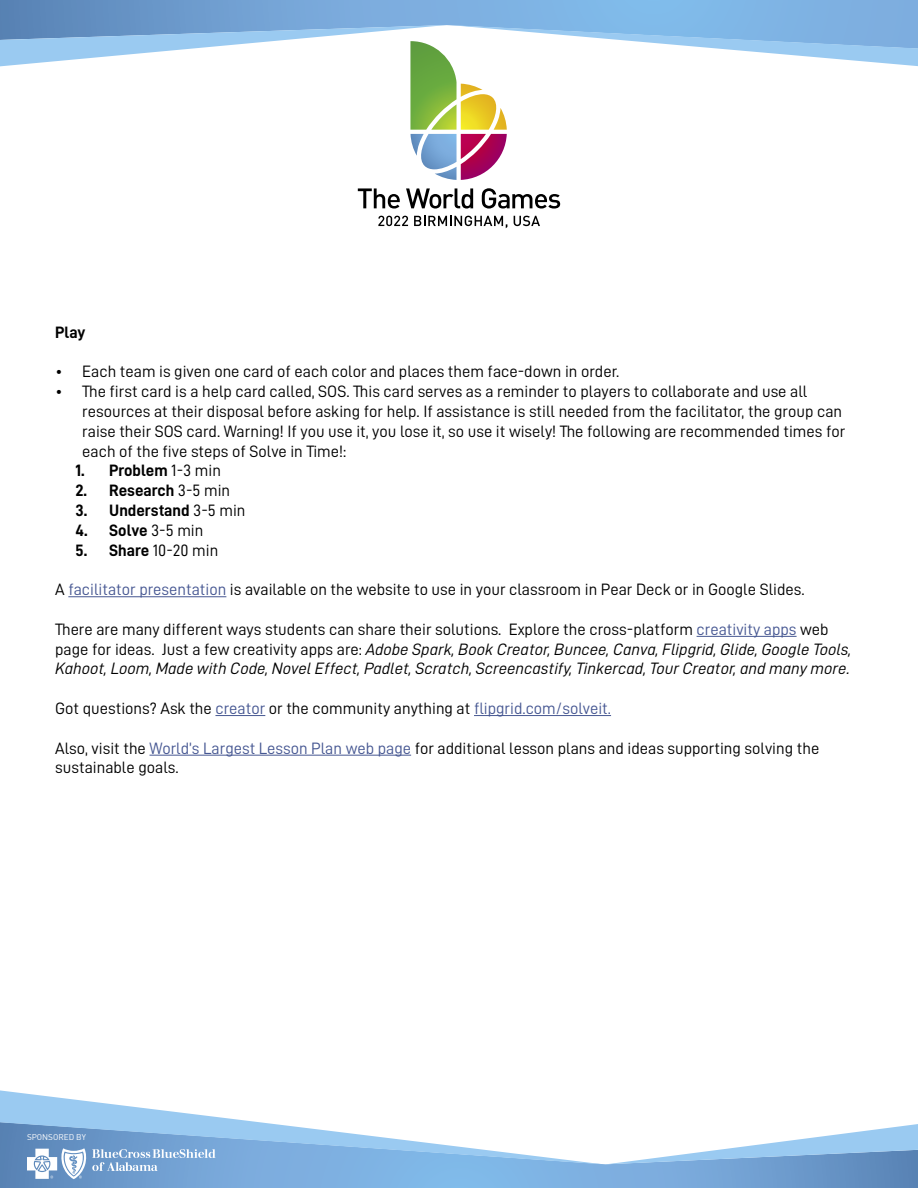
<style>
.page{position:relative;width:918px;height:1188px;background:#fff}
.page>*{position:absolute;margin:0;border:0;box-sizing:border-box;transform-origin:0 0}
.t1{font:16.5px/19.8px "D DIN";color:#000}
.t2{font:16.5px/19.8px "D DIN Italic";color:#000}
.t3{font:16.5px "D DIN Bold";color:#000}
.t4{font:8.25px "DIN";color:#fff}
.s1{font-family:"D DIN"}
.s2{font-family:"D DIN Bold"}
.s3{color:#465792}
</style>
<div class="page">
<svg style="left:0;top:0;width:918px;height:25px"></svg>
<svg style="left:358px;top:188px;width:42px;height:21px"></svg>
<svg style="left:406px;top:188px;width:67px;height:21px"></svg>
<svg style="left:482px;top:188px;width:78px;height:21px"></svg>
<svg style="left:0;top:25px;width:918px;height:155px"></svg>
<svg style="left:378px;top:216px;width:30px;height:10px"></svg>
<svg style="left:414px;top:216px;width:93px;height:12px"></svg>
<svg style="left:514px;top:216px;width:26px;height:10px"></svg>
<svg style="left:0;top:1164px;width:918px;height:24px"></svg>
<svg style="left:609px;top:1124px;width:309px;height:40px"></svg>
<svg style="left:0;top:1090px;width:600px;height:74px"></svg>
<hr style="left:68px;top:596px;width:158px;height:1px;background:#465792">
<hr style="left:697px;top:636px;width:100px;height:1px;background:#465792">
<hr style="left:215px;top:715px;width:50px;height:1px;background:#465792">
<hr style="left:474px;top:715px;width:137px;height:1px;background:#465792">
<hr style="left:150px;top:755px;width:261px;height:1px;background:#465792">
<svg style="left:27px;top:1148px;width:189px;height:31px"></svg>
<p class="t3" style="left:55px;top:323px;width:32px">Play</p>
<p class="t1" style="left:55px;top:361px;width:566px">• Each team is given one card of each color and places them face-down in order.</p>
<p class="t1" style="left:82px;top:381px;width:765px;text-indent:-27px">• The first card is a help card called, SOS. This card serves as a reminder to players to collaborate and use all resources at their disposal before asking for help. If assistance is still needed from the facilitator, the group can raise their SOS card. Warning! If you use it, you lose it, so use it wisely! The following are recommended times for each of the five steps of Solve in Time!:</p>
<p class="t3" style="left:75px;top:461px;width:147px">1. Problem <span class="s1">1-3 min</span></p>
<p class="t3" style="left:75px;top:481px;width:156px">2. Research <span class="s1">3-5 min</span></p>
<p class="t3" style="left:75px;top:501px;width:172px">3. Understand <span class="s1">3-5 min</span></p>
<p class="t3" style="left:75px;top:521px;width:129px">4. Solve <span class="s1">3-5 min</span></p>
<p class="t1" style="left:75px;top:540px;width:144px"><span class="s2">5. Share</span> 10-20 min</p>
<p class="t1" style="left:55px;top:579px;width:751px">A <span class="s3">facilitator presentation</span> is available on the website to use in your classroom in Pear Deck or in Google Slides.</p>
<p class="t1" style="left:55px;top:619px;width:775px">There are many different ways students can share their solutions. Explore the cross-platform <span class="s3">creativity apps</span> web</p>
<p class="t2" style="left:55px;top:639px;width:798px"><span class="s1">page for ideas. Just a few creativity apps are:</span> Adobe Spark, Book Creator, Buncee, Canva, Flipgrid, Glide, Google Tools,<br>Kahoot, Loom, Made with Code, Novel Effect, Padlet, Scratch, Screencastify, Tinkercad, Tour Creator, and many more.</p>
<p class="t1" style="left:55px;top:698px;width:557px">Got questions? Ask the <span class="s3">creator</span> or the community anything at <span class="s3">flipgrid.com/solveit.</span></p>
<p class="t1" style="left:55px;top:738px;width:766px">Also, visit the <span class="s3">World’s Largest Lesson Plan web page</span> for additional lesson plans and ideas supporting solving the sustainable goals.</p>
<p class="t4" style="left:27px;top:1132px;width:60px">SPONSORED BY</p>
</div>
